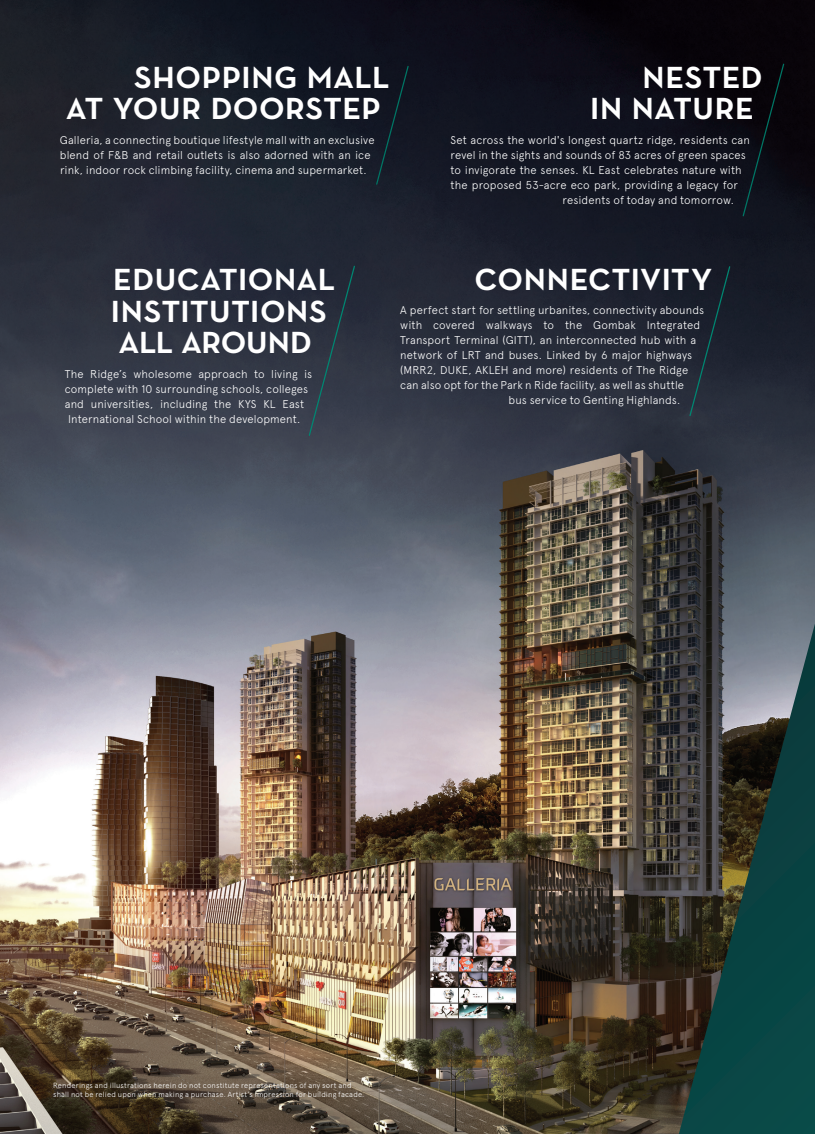
<style>
.page{position:relative;width:815px;height:1134px;background:#fff}
.page>*{position:absolute;margin:0;border:0;box-sizing:border-box;transform-origin:0 0}
.t1{font:41.25px/31.2px "Neutra Text Demi SC";letter-spacing:-.005em;color:#fff;text-align:right}
.t2{font:300 11.25px/15px "Apercu";letter-spacing:.01em;color:#fff}
.t3{font:300 7.5px/9px "Apercu";letter-spacing:.025em;color:#fff}
</style>
<div class="page">
<img style="left:0;top:0;width:815px;height:1134px">
<svg style="left:679px;top:623px;width:136px;height:511px;background:#2d4543"></svg>
<svg style="left:308px;top:265px;width:48px;height:172px;background:#2d3543"></svg>
<div style="left:375px;top:65px;width:35px;height:121px;background:#121724"></div>
<svg style="left:688px;top:265px;width:43px;height:152px;background:#1d2632"></svg>
<svg style="left:742px;top:63px;width:43px;height:154px;background:#0a0c14"></svg>
<h1 class="t1" style="left:65px;top:57px;width:326px">shopping mall<br>at your doorstep</h1>
<p class="t2" style="left:60px;top:133px;width:316px">Galleria, a connecting boutique lifestyle mall with an exclusive blend of F&amp;B and retail outlets is also adorned with an ice rink, indoor rock climbing facility, cinema and supermarket.</p>
<h1 class="t1" style="left:590px;top:57px;width:174px">nested<br>in nature</h1>
<p class="t2" style="left:451px;top:132px;width:301px">Set across the world's longest quartz ridge, residents can</p>
<p class="t2" style="left:451px;top:147px;width:297px">revel in the sights and sounds of 83 acres of green spaces</p>
<p class="t2" style="left:451px;top:162px;width:293px">to invigorate the senses. KL East celebrates nature with</p>
<p class="t2" style="left:451px;top:177px;width:289px">the proposed 53-acre eco park, providing a legacy for</p>
<p class="t2" style="left:563px;top:192px;width:173px">residents of today and tomorrow.</p>
<h1 class="t1" style="left:111px;top:260px;width:227px;text-align:left">educational institutions all around</h1>
<p class="t2" style="left:65px;top:366px;width:249px">The Ridge’s wholesome approach to living is complete with 10 surrounding schools, colleges and universities, including the KYS KL East International School within the development.</p>
<h1 class="t1" style="left:474px;top:260px;width:240px">connectivity</h1>
<p class="t2" style="left:400px;top:303px;width:305px">A perfect start for settling urbanites, connectivity abounds</p>
<p class="t2" style="left:400px;top:318px;width:301px">with covered walkways to the Gombak Integrated</p>
<p class="t2" style="left:400px;top:333px;width:297px">Transport Terminal (GITT), an interconnected hub with a</p>
<p class="t2" style="left:400px;top:348px;width:293px">network of LRT and buses. Linked by 6 major highways</p>
<p class="t2" style="left:400px;top:363px;width:289px">(MRR2, DUKE, AKLEH and more) residents of The Ridge</p>
<p class="t2" style="left:400px;top:378px;width:285px">can also opt for the Park n Ride facility, as well as shuttle</p>
<p class="t2" style="left:508px;top:393px;width:173px">bus service to Genting Highlands.</p>
<p class="t3" style="left:53px;top:1081px;width:313px">Renderings and illustrations herein do not constitute representations of any sort and shall not be relied upon when making a purchase. Artist’s impression for building facade.</p>
</div>
